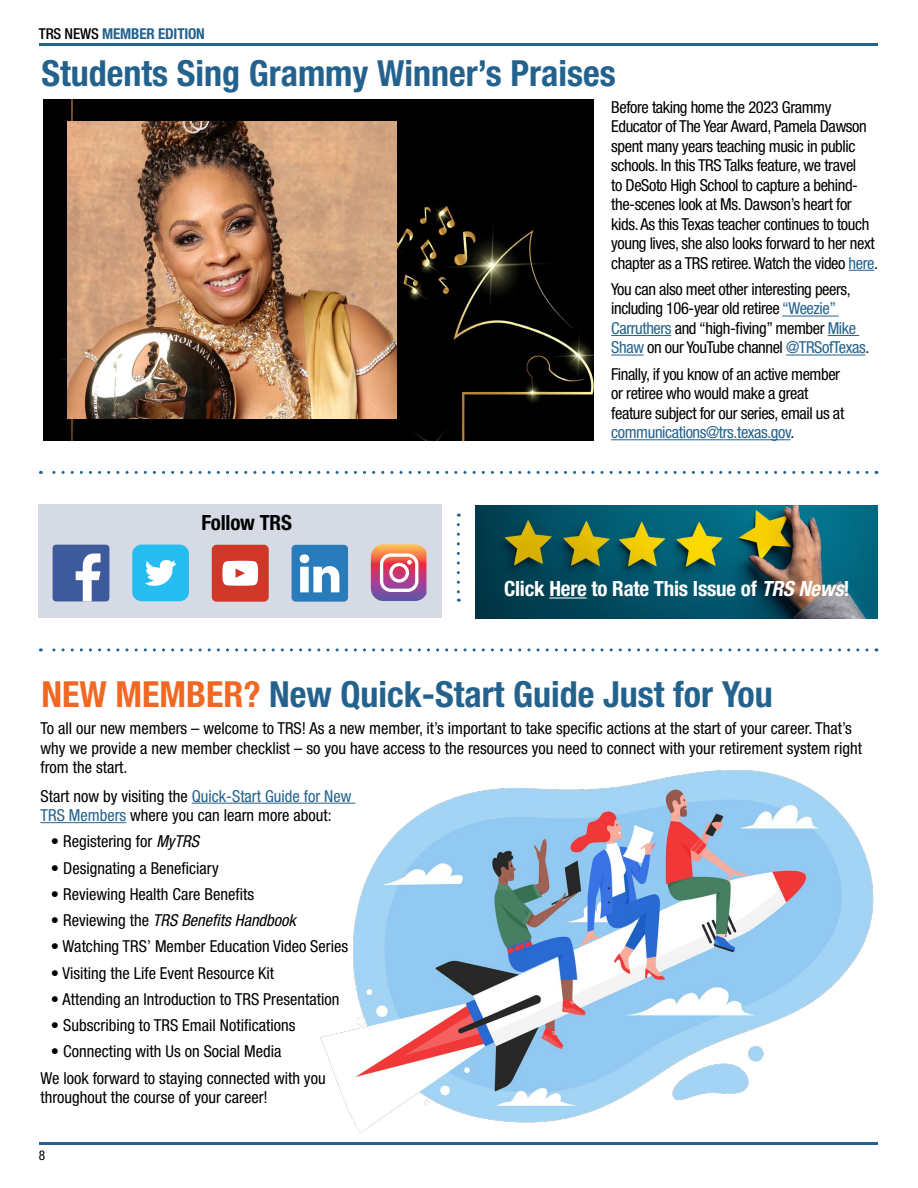
<style>
.page{position:relative;width:918px;height:1188px;background:#fff}
.page>*{position:absolute;margin:0;border:0;box-sizing:border-box;transform-origin:0 0}
.t1{font:700 condensed 36px "Helvetica Neue LT Std";color:#24628e}
.t2{font:700 condensed 21px "Helvetica Neue LT Std";letter-spacing:-.01em;color:#fff}
.t3{font:700 condensed 21px "Helvetica Neue LT Std";letter-spacing:-.01em;color:#000}
.t4{font:condensed 16.5px/19.5px "Helvetica Neue LT Std";color:#000}
.t5{font:condensed 16.5px/19.5px "Helvetica Neue LT Std";letter-spacing:-.025em;color:#000}
.t6{font:italic condensed 16.5px "Helvetica Neue LT Std";color:#000}
.t7{font:700 condensed 15px "Helvetica Neue LT Std";letter-spacing:-.01em;color:#24628e}
.t8{font:condensed 13.5px "Helvetica Neue LT Std";color:#000}
.s1{font-weight:500;color:#000}
.s2{color:#24628e}
.s3{font-style:italic}
.s4{color:#f26722}
.s5{font-style:normal}
</style>
<div class="page">
<img style="left:297px;top:770px;width:577px;height:363px">
<hr style="left:39px;top:1142px;width:839px;height:3px;background:#24628e">
<hr style="left:39px;top:43px;width:839px;height:3px;background:#24628e">
<svg style="left:40px;top:648px;width:827px;height:3px"></svg>
<svg style="left:40px;top:471px;width:827px;height:3px"></svg>
<svg style="left:849px;top:270px;width:25px;height:1px"></svg>
<hr style="left:782px;top:316px;width:57px;height:1px;background:#24628e">
<hr style="left:611px;top:335px;width:60px;height:1px;background:#24628e">
<hr style="left:828px;top:335px;width:31px;height:1px;background:#24628e">
<hr style="left:611px;top:355px;width:33px;height:1px;background:#24628e">
<hr style="left:786px;top:355px;width:79px;height:1px;background:#24628e">
<hr style="left:611px;top:439px;width:179px;height:1px;background:#24628e">
<div style="left:38px;top:504px;width:404px;height:113px;background:#d6dae4"></div>
<svg style="left:457px;top:525px;width:3px;height:77px"></svg>
<div style="left:212px;top:545px;width:57px;height:57px;background:#cf3728;border-radius:5px"></div>
<svg style="left:222px;top:561px;width:36px;height:25px"></svg>
<svg style="left:292px;top:545px;width:56px;height:57px;background:#5e9bca"></svg>
<div style="left:53px;top:545px;width:56px;height:56px;background:#3d5a9a;border-radius:4px"></div>
<svg style="left:76px;top:554px;width:25px;height:47px"></svg>
<div style="left:132px;top:545px;width:57px;height:56px;background:#25bdef;border-radius:9px"></div>
<svg style="left:145px;top:560px;width:31px;height:26px"></svg>
<svg style="left:371px;top:544px;width:55px;height:57px;background:#cc7d91"></svg>
<img style="left:476px;top:505px;width:402px;height:113px">
<hr style="left:549px;top:597px;width:38px;height:2px;background:#fff">
<img style="left:44px;top:99px;width:550px;height:342px">
<hr style="left:192px;top:803px;width:163px;height:1px;background:#24628e">
<hr style="left:40px;top:822px;width:86px;height:1px;background:#24628e">
<img style="left:68px;top:122px;width:328px;height:296px">
<p class="t7" style="left:39px;top:24px;width:168px"><span class="s1">TRS NEWS</span> MEMBER EDITION</p>
<h1 class="t1" style="left:41px;top:52px;width:576px">Students Sing Grammy Winner’s Praises</h1>
<p class="t3" style="left:201px;top:509px;width:92px">Follow TRS</p>
<p class="t5" style="left:611px;top:97px;width:268px">Before taking home the 2023 Grammy Educator of The Year Award, Pamela Dawson spent many years teaching music in public schools. In this TRS Talks feature, we travel<br>to DeSoto High School to capture a behind&shy;the-scenes look at Ms. Dawson’s heart for kids. As this Texas teacher continues to touch young lives, she also looks forward to her next chapter as a TRS retiree. Watch the video <span class="s2">here</span>.</p>
<p class="t5" style="left:611px;top:279px;width:260px">You can also meet other interesting peers, including 106-year old retiree <span class="s2">“Weezie” Carruthers</span> and “high-fiving” member <span class="s2">Mike Shaw</span> on our YouTube channel <span class="s2">@TRSofTexas</span>.</p>
<p class="t5" style="left:611px;top:364px;width:235px">Finally, if you know of an active member or retiree who would make a great feature subject for our series, email us at <span class="s2">communications@trs.texas.gov</span>.</p>
<p class="t2" style="left:504px;top:576px;width:347px">Click Here to Rate This Issue of <span class="s3">TRS News</span>!</p>
<h1 class="t1" style="left:41px;top:673px;width:733px"><span class="s4">NEW MEMBER?</span> New Quick-Start Guide Just for You</h1>
<p class="t4" style="left:40px;top:718px;width:823px">To all our new members – welcome to TRS! As a new member, it’s important to take specific actions at the start of your career. That’s why we provide a new member checklist – so you have access to the resources you need to connect with your retirement system right from the start.</p>
<p class="t4" style="left:40px;top:786px;width:313px">Start now by visiting the <span class="s2">Quick-Start Guide for New<br>TRS Members</span> where you can learn more about:</p>
<p class="t4" style="left:51px;top:832px;width:150px">• Registering for <span class="s3">MyTRS</span></p>
<p class="t4" style="left:51px;top:858px;width:169px">• Designating a Beneficiary</p>
<p class="t4" style="left:51px;top:884px;width:205px">• Reviewing Health Care Benefits</p>
<p class="t6" style="left:51px;top:911px;width:246px"><span class="s5">• Reviewing the</span> TRS Benefits Handbook</p>
<p class="t4" style="left:51px;top:937px;width:299px">• Watching TRS’ Member Education Video Series</p>
<p class="t4" style="left:51px;top:963px;width:225px">• Visiting the Life Event Resource Kit</p>
<p class="t4" style="left:51px;top:989px;width:290px">• Attending an Introduction to TRS Presentation</p>
<p class="t4" style="left:51px;top:1015px;width:246px">• Subscribing to TRS Email Notifications</p>
<p class="t4" style="left:40px;top:1038px;width:287px;line-height:26.2px;text-indent:10px">• Connecting with Us on Social Media<br>We look forward to staying connected with you</p>
<p class="t4" style="left:40px;top:1087px;width:229px">throughout the course of your career!</p>
<p class="t8" style="left:39px;top:1147px;width:8px">8</p>
</div>
